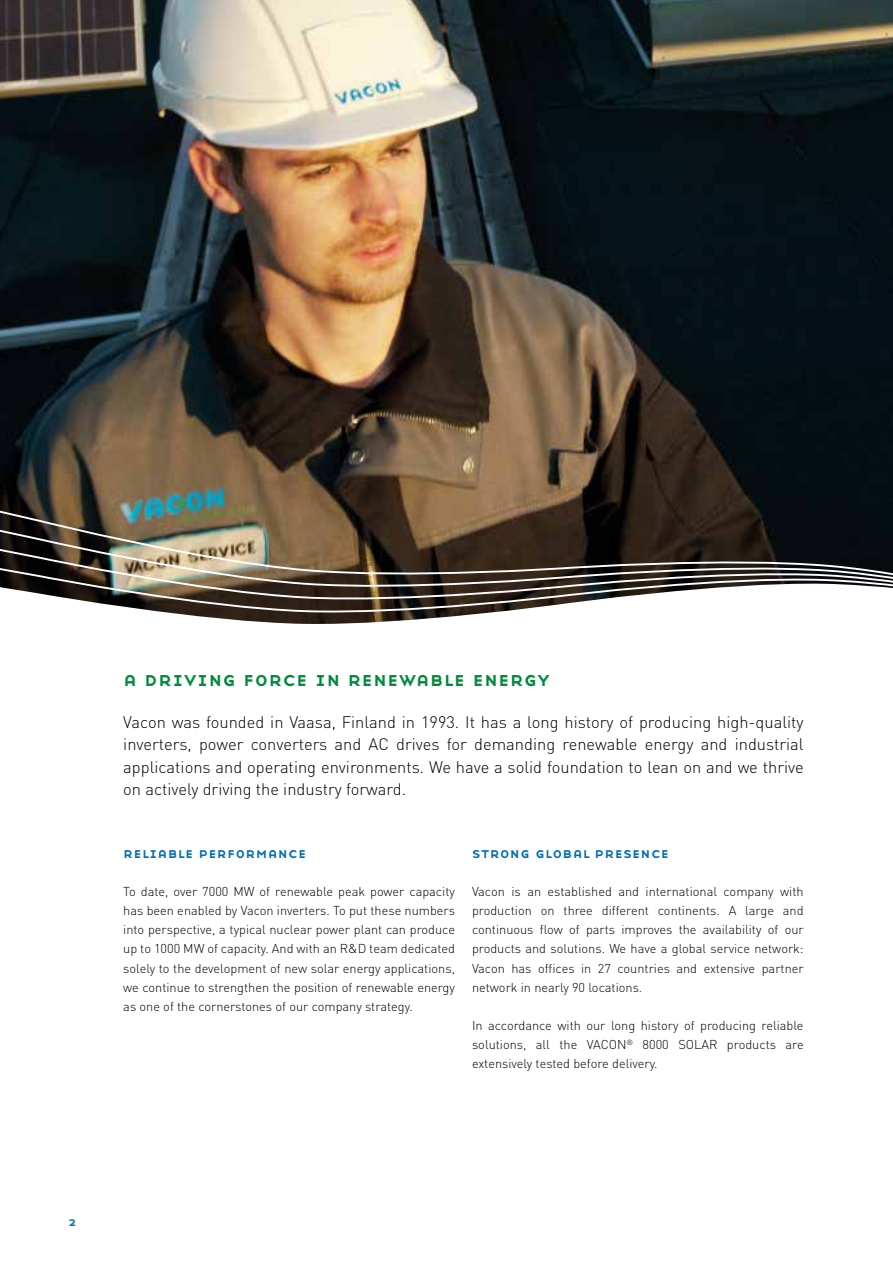
<style>
.page{position:relative;width:893px;height:1263px;background:#fff}
.page>*{position:absolute;margin:0;border:0;box-sizing:border-box;transform-origin:0 0}
.t1{font:21px "Base Nine SC";color:#008c3c}
.t2{font:300 16.5px/22.5px "DIN Pro";color:#000;text-align:justify}
.t3{font:15px "Base Nine SC";letter-spacing:.01em;color:#006fb9}
.t4{font:300 12.75px/19.2px "DIN Pro";color:#000;text-align:justify}
.t5{font:12.75px "Base Nine SC";color:#006fb9}
</style>
<div class="page">
<img style="left:0;top:0;width:893px;height:378px">
<svg style="left:0;top:378px;width:893px;height:74px;background:#3c3329"></svg>
<svg style="left:0;top:452px;width:893px;height:172px"></svg>
<img style="left:0;top:473px;width:893px;height:144px">
<h1 class="t1" style="left:123px;top:664px;width:428px">a driving force in renewable energy</h1>
<p class="t2" style="left:123px;top:709px;width:682px">Vacon was founded in Vaasa, Finland in 1993. It has a long history of producing high-quality inverters, power converters and AC drives for demanding renewable energy and industrial applications and operating environments. We have a solid foundation to lean on and we thrive on actively driving the industry forward.</p>
<p class="t3" style="left:123px;top:842px;width:185px">reliable performance</p>
<p class="t4" style="left:123px;top:881px;width:333px">To date, over 7000 MW of renewable peak power capacity has been enabled by Vacon inverters. To put these numbers into perspective, a typical nuclear power plant can produce up to 1000 MW of capacity. And with an R&amp;D team dedicated solely to the development of new solar energy applications, we continue to strengthen the position of renewable energy as one of the cornerstones of our company strategy.</p>
<p class="t3" style="left:472px;top:842px;width:199px">strong global presence</p>
<p class="t4" style="left:472px;top:881px;width:333px">Vacon is an established and international company with production on three different continents. A large and continuous flow of parts improves the availability of our products and solutions. We have a global service network:<br>Vacon has offices in 27 countries and extensive partner network in nearly 90 locations.</p>
<p class="t4" style="left:472px;top:1015px;width:333px">In accordance with our long history of producing reliable solutions, all the VACON<sup>®</sup> 8000 SOLAR products are extensively tested before delivery.</p>
<p class="t5" style="left:68px;top:1213px;width:10px">2</p>
</div>
